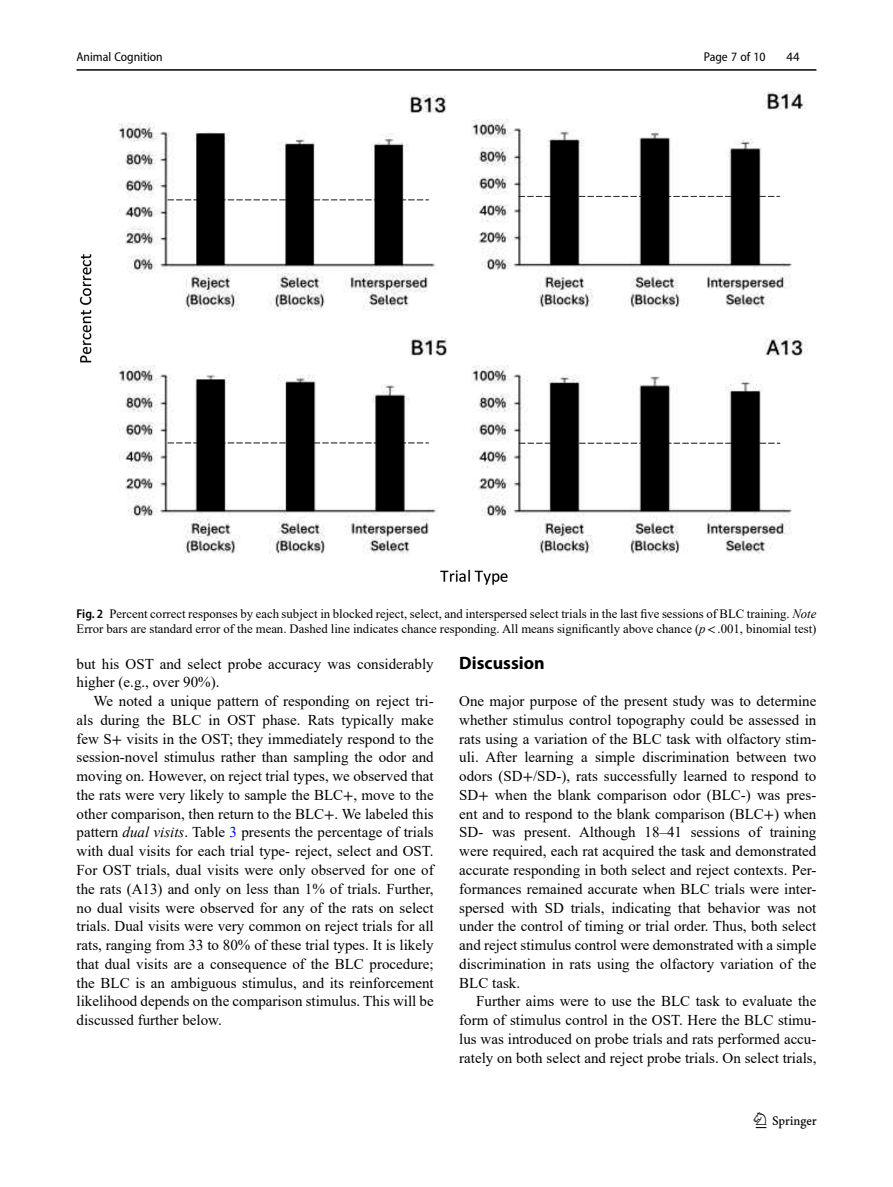
<style>
.page{position:relative;width:893px;height:1187px;background:#fff}
.page>*{position:absolute;margin:0;border:0;box-sizing:border-box;transform-origin:0 0}
.t1{font:22.5px "Springnew";color:#000}
.Head_1{font:700 18px "Myriad Pro";color:#000}
.Body_Text_Indent{font:15px/18.8px "Times New Roman";color:#000;text-align:justify}
.Body_Text{font:15px/18.8px "Times New Roman";color:#000;text-align:justify}
.Figure_Caption{font:12.75px/15px "Times New Roman";color:#000}
.t2{font:semi-condensed 12.75px "Myriad Pro";color:#000}
.t3{font:12.75px "Myriad Pro";color:#000}
.s1{font-family:"Myriad Pro";font-weight:600;font-stretch:semi-condensed}
.s2{font-style:italic}
.s3{font-family:"STIX"}
.s4{color:#00f}
</style>
<div class="page">
<hr style="left:77px;top:69px;width:739px;height:2px;background:#000">
<img style="left:79px;top:91px;width:729px;height:494px">
<p class="t2" style="left:77px;top:49px;width:88px">Animal Cognition</p>
<p class="t2" style="left:704px;top:49px;width:63px">Page 7 of 10</p>
<p class="t3" style="left:786px;top:48px;width:15px">44</p>
<p class="Figure_Caption" style="left:77px;top:606px;width:741px"><span class="s1">Fig. 2</span> Percent correct responses by each subject in blocked reject, select, and interspersed select trials in the last five sessions of BLC training. <span class="s2">Note<br></span>Error bars are standard error of the mean. Dashed line indicates chance responding. All means significantly above chance (<span class="s2">p</span><span class="s3">&lt;</span>.001, binomial test)</p>
<p class="Body_Text" style="left:77px;top:653px;width:359px">but his OST and select probe accuracy was considerably higher (e.g., over 90%).</p>
<p class="Body_Text_Indent" style="left:77px;top:691px;width:359px;text-indent:17px">We noted a unique pattern of responding on reject tri&shy;als during the BLC in OST phase. Rats typically make few S<span class="s3">+</span> visits in the OST; they immediately respond to the session-novel stimulus rather than sampling the odor and moving on. However, on reject trial types, we observed that the rats were very likely to sample the BLC<span class="s3">+</span>, move to the other comparison, then return to the BLC<span class="s3">+</span>. We labeled this pattern <span class="s2">dual visits</span>. Table <span class="s4">3</span> presents the percentage of trials with dual visits for each trial type- reject, select and OST.<br>For OST trials, dual visits were only observed for one of the rats (A13) and only on less than 1% of trials. Further, no dual visits were observed for any of the rats on select trials. Dual visits were very common on reject trials for all rats, ranging from 33 to 80% of these trial types. It is likely that dual visits are a consequence of the BLC procedure; the BLC is an ambiguous stimulus, and its reinforcement likelihood depends on the comparison stimulus. This will be discussed further below.</p>
<p class="Head_1" style="left:459px;top:650px;width:87px">Discussion</p>
<p class="Body_Text" style="left:459px;top:691px;width:359px">One major purpose of the present study was to determine whether stimulus control topography could be assessed in rats using a variation of the BLC task with olfactory stim&shy;uli. After learning a simple discrimination between two odors (SD<span class="s3">+</span>/SD-), rats successfully learned to respond to SD<span class="s3">+</span> when the blank comparison odor (BLC-) was pres&shy;ent and to respond to the blank comparison (BLC<span class="s3">+</span>) when SD- was present. Although 18–41 sessions of training were required, each rat acquired the task and demonstrated accurate responding in both select and reject contexts. Per&shy;formances remained accurate when BLC trials were inter&shy;spersed with SD trials, indicating that behavior was not under the control of timing or trial order. Thus, both select and reject stimulus control were demonstrated with a simple discrimination in rats using the olfactory variation of the BLC task.</p>
<p class="Body_Text_Indent" style="left:459px;top:991px;width:359px;text-indent:17px">Further aims were to use the BLC task to evaluate the form of stimulus control in the OST. Here the BLC stimu&shy;lus was introduced on probe trials and rats performed accu&shy;rately on both select and reject probe trials. On select trials,</p>
<h1 class="t1" style="left:756px;top:1107px;width:63px">1 3</h1>
</div>
